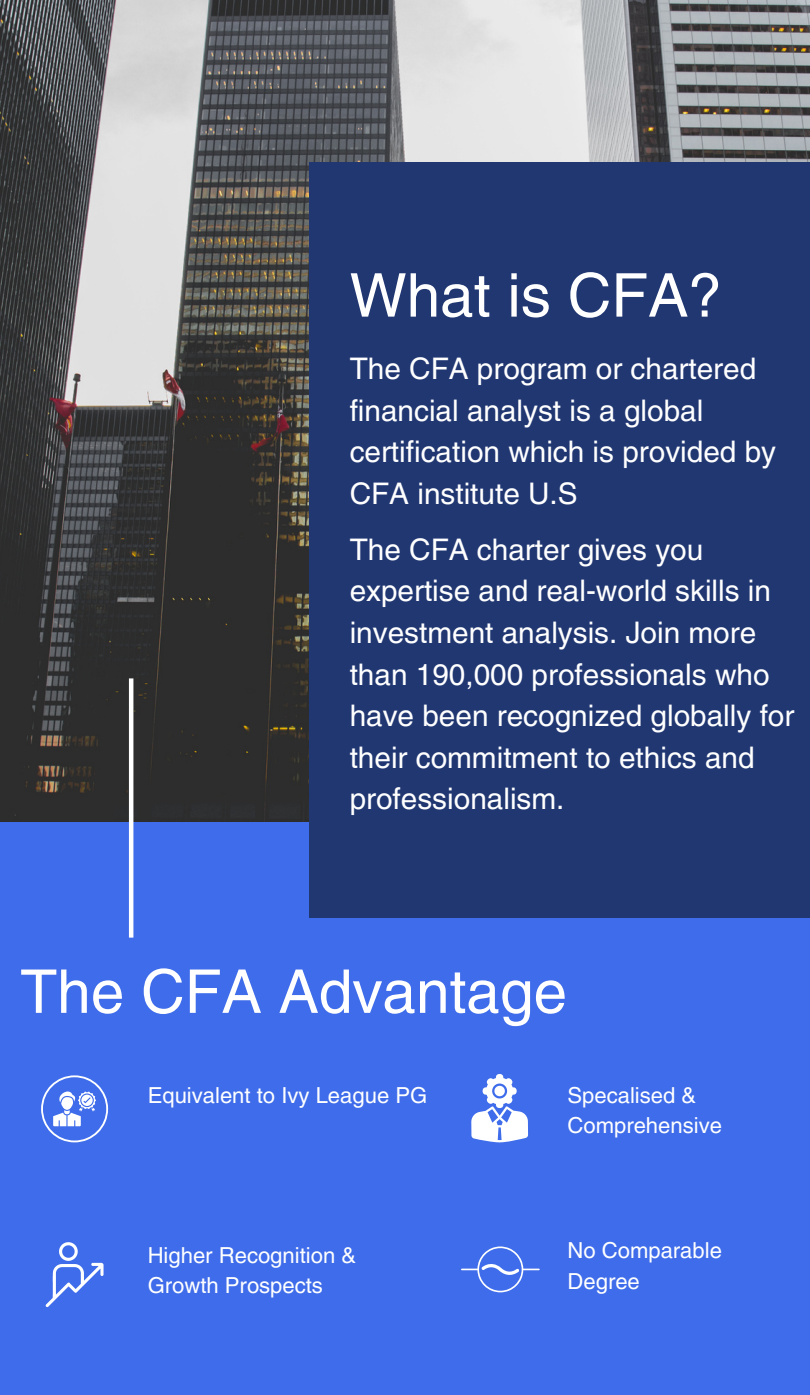
<style>
.page{position:relative;width:810px;height:1395px;background:#3e6cea}
.page>*{position:absolute;margin:0;border:0;box-sizing:border-box;transform-origin:0 0}
.t1{font:60.3px "Helvetica LT Pro";color:#fff}
.t2{font:29.7px/41.7px "Helvetica LT Pro";color:#fff}
.t3{font:22.05px/30.3px "Helvetica LT Pro";color:#fff}
</style>
<div class="page">
<img style="left:0;top:0;width:810px;height:822px">
<div style="left:309px;top:163px;width:501px;height:755px;background:#213772"></div>
<hr style="left:129px;top:678px;width:4px;height:260px;background:#fff">
<svg style="left:41px;top:1075px;width:67px;height:67px"></svg>
<svg style="left:471px;top:1074px;width:57px;height:68px"></svg>
<svg style="left:46px;top:1242px;width:58px;height:65px"></svg>
<svg style="left:461px;top:1247px;width:79px;height:45px"></svg>
<p class="t1" style="left:350px;top:273px;width:374px">What is CFA?</p>
<h1 class="t2" style="left:350px;top:351px;width:428px">The CFA program or chartered financial analyst is a global certification which is provided by<br>CFA institute U.S</h1>
<h2 class="t2" style="left:350px;top:531px;width:446px">The CFA charter gives you expertise and real-world skills in investment analysis. Join more than 190,000 professionals who have been recognized globally for their commitment to ethics and professionalism.</h2>
<h2 class="t1" style="left:20px;top:970px;width:548px">The CFA Advantage</h2>
<h1 class="t3" style="left:148px;top:1082px;width:281px">Equivalent to Ivy League PG</h1>
<p class="t3" style="left:568px;top:1082px;width:156px">Specalised &amp;<br>Comprehensive</p>
<p class="t3" style="left:148px;top:1242px;width:210px">Higher Recognition &amp;<br>Growth Prospects</p>
<p class="t3" style="left:568px;top:1237px;width:156px">No Comparable</p>
<p class="t3" style="left:568px;top:1268px;width:74px">Degree</p>
</div>
